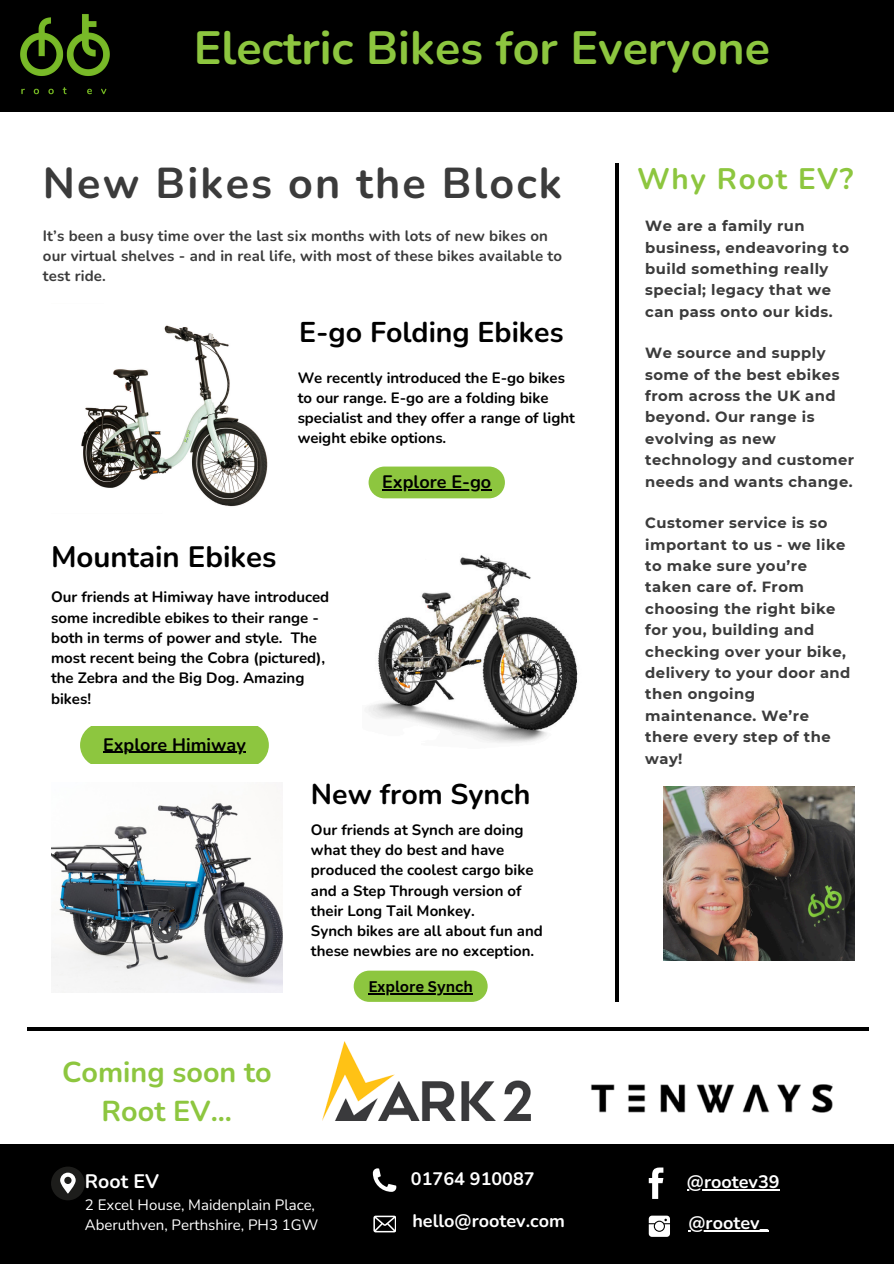
<style>
.page{position:relative;width:894px;height:1264px;background:#fff}
.page>*{position:absolute;margin:0;border:0;box-sizing:border-box;transform-origin:0 0}
.t1{font:700 46.5px "Nunito";color:#8dc63f}
.t2{font:700 43.05px "Nunito";letter-spacing:.05em;color:#3b3b3b}
.t3{font:700 29.55px "Nunito";letter-spacing:.05em;color:#8dc63f}
.t4{font:700 29.4px "Nunito";color:#000}
.t5{font:700 28.65px/39.3px "Nunito";color:#8dc63f;text-align:center}
.t6{font:700 28.5px "Nunito";color:#000}
.t7{font:700 19.5px "Nunito";color:#fff}
.t8{font:700 18px "Nunito";color:#fff}
.t9{font:700 18px "Nunito";color:#000}
.t10{font:700 15px/20.2px "Nunito";color:#000}
.t11{font:700 15px/20.2px "Nunito";letter-spacing:.01em;color:#3b3b3b}
.t12{font:15px "Nunito";color:#fff}
.t13{font:700 15px "Canva Sans";color:#000}
.t14{font:700 14.7px/21.3px "Montserrat";letter-spacing:.03em;color:#3b3b3b}
</style>
<div class="page">
<div style="left:0;top:0;width:893px;height:1263px;background:#000"></div>
<div style="left:0;top:112px;width:893px;height:1031px;background:#fff"></div>
<img style="left:20px;top:14px;width:90px;height:81px">
<svg style="left:51px;top:1166px;width:34px;height:34px"></svg>
<svg style="left:373px;top:1168px;width:23px;height:23px"></svg>
<svg style="left:373px;top:1215px;width:23px;height:17px"></svg>
<svg style="left:648px;top:1215px;width:21px;height:21px"></svg>
<svg style="left:648px;top:1167px;width:15px;height:31px"></svg>
<hr style="left:688px;top:1230px;width:80px;height:1px;background:#fff">
<hr style="left:686px;top:1189px;width:93px;height:1px;background:#fff">
<img style="left:81px;top:325px;width:187px;height:182px">
<img style="left:368px;top:555px;width:210px;height:188px">
<div style="left:368px;top:466px;width:137px;height:32px;background:#8dc63f;border-radius:16px"></div>
<hr style="left:382px;top:489px;width:109px;height:1px;background:#000">
<div style="left:80px;top:726px;width:189px;height:37px;background:#8dc63f"></div>
<hr style="left:103px;top:752px;width:143px;height:1px;background:#000">
<img style="left:51px;top:791px;width:231px;height:201px">
<hr style="left:615px;top:163px;width:3px;height:838px;background:#000">
<div style="left:353px;top:970px;width:134px;height:31px;background:#8dc63f;border-radius:16px"></div>
<hr style="left:368px;top:993px;width:105px;height:1px;background:#000">
<hr style="left:27px;top:1027px;width:841px;height:3px;background:#000">
<img style="left:663px;top:786px;width:191px;height:174px">
<img style="left:322px;top:1041px;width:208px;height:79px">
<img style="left:591px;top:1084px;width:242px;height:29px">
<h4 class="t1" style="left:194px;top:17px;width:577px">Electric Bikes for Everyone</h4>
<h4 class="t2" style="left:43px;top:155px;width:520px">New Bikes on the Block</h4>
<p class="t11" style="left:43px;top:226px;width:520px">It’s been a busy time over the last six months with lots of new bikes on our virtual shelves - and in real life, with most of these bikes available to test ride.</p>
<h4 class="t6" style="left:299px;top:313px;width:266px">E-go Folding Ebikes</h4>
<h4 class="t10" style="left:297px;top:367px;width:278px">We recently introduced the E-go bikes to our range. E-go are a folding bike specialist and they offer a range of light weight ebike options.</h4>
<p class="t4" style="left:51px;top:537px;width:227px">Mountain Ebikes</p>
<p class="t10" style="left:51px;top:587px;width:279px">Our friends at Himiway have introduced some incredible ebikes to their range - both in terms of power and style. The most recent being the Cobra (pictured), the Zebra and the Big Dog. Amazing bikes!</p>
<p class="t9" style="left:103px;top:732px;width:144px">Explore Himiway</p>
<h4 class="t9" style="left:382px;top:470px;width:110px">Explore E-go</h4>
<h2 class="t6" style="left:311px;top:775px;width:221px">New from Synch</h2>
<p class="t10" style="left:311px;top:819px;width:233px">Our friends at Synch are doing what they do best and have produced the coolest cargo bike and a Step Through version of their Long Tail Monkey.<br>Synch bikes are all about fun and these newbies are no exception.</p>
<p class="t5" style="left:62px;top:1053px;width:211px">Coming soon to<br>Root EV...</p>
<h4 class="t13" style="left:368px;top:975px;width:106px">Explore Synch</h4>
<h2 class="t3" style="left:637px;top:159px;width:217px">Why Root EV?</h2>
<p class="t14" style="left:645px;top:215px;width:205px">We are a family run business, endeavoring to build something really special; legacy that we can pass onto our kids.</p>
<p class="t14" style="left:645px;top:342px;width:210px">We source and supply some of the best ebikes from across the UK and beyond. Our range is evolving as new technology and customer needs and wants change.</p>
<h2 class="t14" style="left:645px;top:512px;width:206px">Customer service is so important to us - we like to make sure you’re taken care of. From choosing the right bike for you, building and checking over your bike, delivery to your door and then ongoing maintenance. We’re there every step of the way!</h2>
<h1 class="t7" style="left:85px;top:1167px;width:76px">Root EV</h1>
<h1 class="t12" style="left:85px;top:1194px;width:232px">2 Excel House, Maidenplain Place,</h1>
<h4 class="t12" style="left:85px;top:1215px;width:235px">Aberuthven, Perthshire, PH3 1GW</h4>
<p class="t8" style="left:411px;top:1166px;width:125px">01764 910087</p>
<h2 class="t8" style="left:412px;top:1209px;width:154px">hello@rootev.com</h2>
<h4 class="t8" style="left:688px;top:1211px;width:82px">@rootev_</h4>
<p class="t8" style="left:686px;top:1170px;width:94px">@rootev39</p>
</div>
